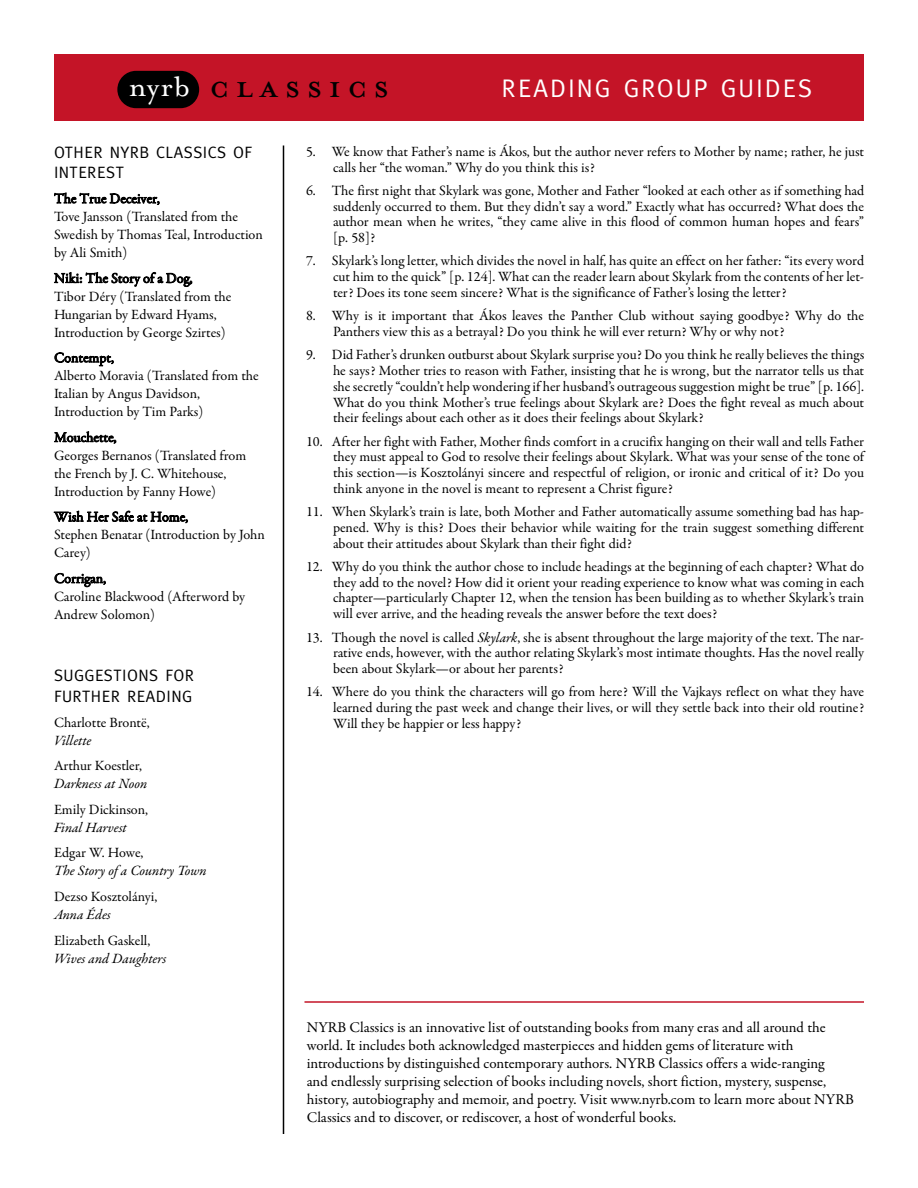
<style>
.page{position:relative;width:918px;height:1188px;background:#fff}
.page>*{position:absolute;margin:0;border:0;box-sizing:border-box;transform-origin:0 0}
.t1{font:44.7px "Mrs Eaves Petite Caps";letter-spacing:.14em;color:#000}
.t2{font:25.5px "Meta";letter-spacing:.08em;color:#fff}
.t3{font:16.5px/20.2px "Meta";letter-spacing:.025em;color:#000}
.t4{font:15px/18px "Garamond Premr Pro";color:#000}
.t5{font:14.25px/15.8px "Garamond Premr Pro";letter-spacing:-.005em;color:#000}
.t6{font:italic 14.25px "Garamond Premr Pro";letter-spacing:-.005em;color:#000}
.s1{font-family:"Mrs Eaves Roman";font-size:32.25px;color:#fff}
.s2{font-style:italic}
</style>
<div class="page">
<div style="left:54px;top:54px;width:810px;height:66px;background:#c41427"></div>
<div style="left:117px;top:71px;width:82px;height:37px;background:#000;border-radius:19px"></div>
<hr style="left:283px;top:146px;width:1px;height:988px;background:#000">
<hr style="left:304px;top:1001px;width:560px;height:2px;background:#c41427">
<h1 class="t1" style="left:129px;top:56px;width:262px"><span class="s1">nyrb</span> classics</h1>
<h2 class="t2" style="left:502px;top:74px;width:312px">READING GROUP GUIDES</h2>
<p class="t3" style="left:54px;top:142px;width:200px">OTHER NYRB CLASSICS OF<br>INTEREST</p>
<p class="t5" style="left:54px;top:191px;width:210px;line-height:18px">The True Deceiver,<br>Tove Jansson (Translated from the<br>Swedish by Thomas Teal, Introduction by Ali Smith)</p>
<p class="t5" style="left:54px;top:270px;width:179px;line-height:18px">Niki: The Story of a Dog,<br>Tibor Déry (Translated from the<br>Hungarian by Edward Hyams,<br>Introduction by George Szirtes)</p>
<p class="t5" style="left:54px;top:350px;width:206px;line-height:18px">Contempt,<br>Alberto Moravia (Translated from the<br>Italian by Angus Davidson,<br>Introduction by Tim Parks)</p>
<p class="t5" style="left:54px;top:429px;width:194px;line-height:18px">Mouchette,<br>Georges Bernanos (Translated from the French by J. C. Whitehouse,<br>Introduction by Fanny Howe)</p>
<p class="t5" style="left:54px;top:509px;width:212px;line-height:18px">Wish Her Safe at Home,<br>Stephen Benatar (Introduction by John<br>Carey)</p>
<p class="t5" style="left:54px;top:571px;width:193px;line-height:18px">Corrigan,<br>Caroline Blackwood (Afterword by<br>Andrew Solomon)</p>
<p class="t3" style="left:54px;top:666px;width:142px">SUGGESTIONS FOR<br>FURTHER READING</p>
<p class="t5" style="left:54px;top:716px;width:97px">Charlotte Brontë,</p>
<p class="t6" style="left:54px;top:735px;width:39px">Villette</p>
<p class="t5" style="left:54px;top:759px;width:89px">Arthur Koestler,</p>
<p class="t6" style="left:54px;top:778px;width:95px">Darkness at Noon</p>
<p class="t5" style="left:54px;top:803px;width:96px">Emily Dickinson,</p>
<p class="t6" style="left:54px;top:822px;width:74px">Final Harvest</p>
<p class="t5" style="left:54px;top:846px;width:91px">Edgar W. Howe,</p>
<p class="t6" style="left:54px;top:865px;width:154px">The Story of a Country Town</p>
<p class="t5" style="left:54px;top:890px;width:105px">Dezso Kosztolányi,</p>
<p class="t6" style="left:54px;top:909px;width:58px">Anna Édes</p>
<p class="t5" style="left:54px;top:933px;width:98px">Elizabeth Gaskell,</p>
<p class="t6" style="left:54px;top:952px;width:114px">Wives and Daughters</p>
<p class="t5" style="left:333px;top:145px;width:533px;text-indent:-27px">5. We know that Father’s name is Ákos, but the author never refers to Mother by name; rather, he just calls her “the woman.” Why do you think this is?</p>
<p class="t5" style="left:333px;top:184px;width:533px;text-align:justify;text-indent:-27px">6. The first night that Skylark was gone, Mother and Father “looked at each other as if something had suddenly occurred to them. But they didn’t say a word.” Exactly what has occurred? What does the author mean when he writes, “they came alive in this flood of common human hopes and fears” [p. 58]?</p>
<p class="t5" style="left:333px;top:254px;width:533px;text-align:justify;text-indent:-27px">7. Skylark’s long letter, which divides the novel in half, has quite an effect on her father: “its every word cut him to the quick” [p. 124]. What can the reader learn about Skylark from the contents of her let&shy;ter? Does its tone seem sincere? What is the significance of Father’s losing the letter?</p>
<p class="t5" style="left:333px;top:309px;width:533px;text-indent:-27px">8. Why is it important that Ákos leaves the Panther Club without saying goodbye? Why do the<br>Panthers view this as a betrayal? Do you think he will ever return? Why or why not?</p>
<p class="t5" style="left:333px;top:348px;width:533px;text-align:justify;text-indent:-27px">9. Did Father’s drunken outburst about Skylark surprise you? Do you think he really believes the things he says? Mother tries to reason with Father, insisting that he is wrong, but the narrator tells us that she secretly “couldn’t help wondering if her husband’s outrageous suggestion might be true” [p. 166].<br>What do you think Mother’s true feelings about Skylark are? Does the fight reveal as much about their feelings about each other as it does their feelings about Skylark?</p>
<p class="t5" style="left:333px;top:435px;width:533px;text-align:justify;text-indent:-27px">10. After her fight with Father, Mother finds comfort in a crucifix hanging on their wall and tells Father they must appeal to God to resolve their feelings about Skylark. What was your sense of the tone of this section—is Kosztolányi sincere and respectful of religion, or ironic and critical of it? Do you think anyone in the novel is meant to represent a Christ figure?</p>
<p class="t5" style="left:333px;top:505px;width:533px;text-align:justify;text-indent:-27px">11. When Skylark’s train is late, both Mother and Father automatically assume something bad has hap&shy;pened. Why is this? Does their behavior while waiting for the train suggest something different about their attitudes about Skylark than their fight did?</p>
<p class="t5" style="left:333px;top:560px;width:533px;text-align:justify;text-indent:-27px">12. Why do you think the author chose to include headings at the beginning of each chapter? What do they add to the novel? How did it orient your reading experience to know what was coming in each chapter—particularly Chapter 12, when the tension has been building as to whether Skylark’s train will ever arrive, and the heading reveals the answer before the text does?</p>
<p class="t5" style="left:333px;top:630px;width:533px;text-align:justify;text-indent:-27px">13. Though the novel is called <span class="s2">Skylark</span>, she is absent throughout the large majority of the text. The nar&shy;rative ends, however, with the author relating Skylark’s most intimate thoughts. Has the novel really been about Skylark—or about her parents?</p>
<p class="t5" style="left:333px;top:685px;width:533px;text-align:justify;text-indent:-27px">14. Where do you think the characters will go from here? Will the Vajkays reflect on what they have learned during the past week and change their lives, or will they settle back into their old routine?<br>Will they be happier or less happy?</p>
<p class="t4" style="left:307px;top:1020px;width:549px">NYRB Classics is an innovative list of outstanding books from many eras and all around the world. It includes both acknowledged masterpieces and hidden gems of literature with introductions by distinguished contemporary authors. NYRB Classics offers a wide-ranging<br>and endlessly surprising selection of books including novels, short fiction, mystery, suspense, history, autobiography and memoir, and poetry. Visit www.nyrb.com to learn more about NYRB Classics and to discover, or rediscover, a host of wonderful books.</p>
</div>
